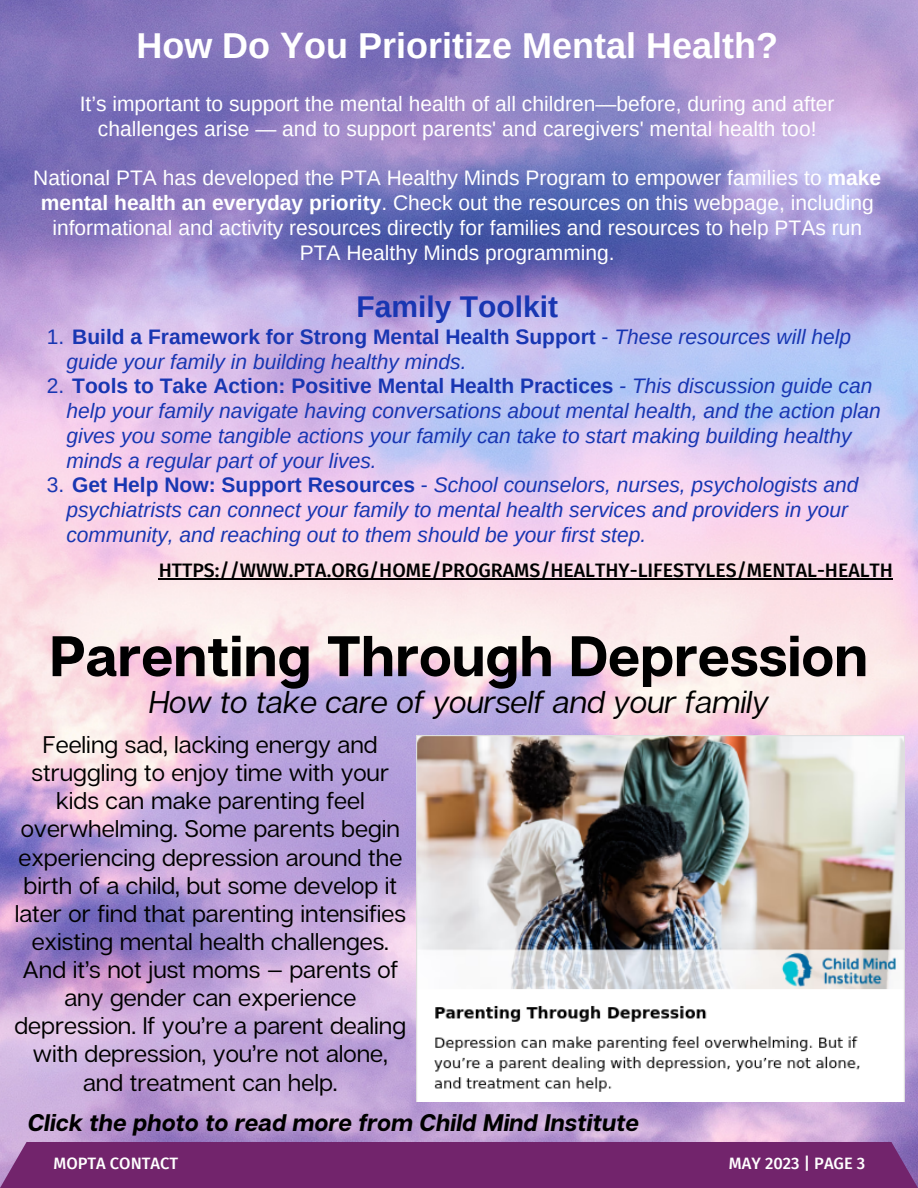
<style>
.page{position:relative;width:918px;height:1188px;background:#fff}
.page>*{position:absolute;margin:0;border:0;box-sizing:border-box;transform-origin:0 0}
.t1{font:700 57px "Articulat CF";color:#000}
.t2{font:700 36px "Arimo";color:#fff}
.t3{font:italic 31.5px "Articulat CF";color:#000}
.t4{font:700 30px "Arimo";color:#1836b2}
.t5{font:24px/28.2px "Articulat CF";color:#000;text-align:center}
.t6{font:italic 700 24px "Articulat CF";color:#000}
.t7{font:italic 21px/24.8px "Arimo";color:#1836b2}
.t8{font:21px/24.8px "Arimo";color:#fff;text-align:center}
.t9{font:500 19.5px "Fira Sans";color:#000}
.t10{font:500 16.5px "Fira Sans";color:#fff}
.s1{font-weight:700}
.s2{font-style:normal}
.s3{font-weight:700;font-style:normal}
</style>
<div class="page">
<img style="left:0;top:0;width:918px;height:1142px">
<div style="left:0;top:1142px;width:918px;height:46px;background:#72246c"></div>
<img style="left:417px;top:736px;width:487px;height:365px">
<hr style="left:159px;top:578px;width:734px;height:1px;background:#000">
<p class="t2" style="left:136px;top:26px;width:643px">How Do You Prioritize Mental Health?</p>
<p class="t8" style="left:80px;top:91px;width:756px">It’s important to support the mental health of all children—before, during and after challenges arise — and to support parents' and caregivers' mental health too!</p>
<p class="t8" style="left:33px;top:166px;width:850px">National PTA has developed the PTA Healthy Minds Program to empower families to <span class="s1">make mental health an everyday priority</span>. Check out the resources on this webpage, including informational and activity resources directly for families and resources to help PTAs run PTA Healthy Minds programming.</p>
<p class="t4" style="left:356px;top:290px;width:203px">Family Toolkit</p>
<p class="t7" style="left:66px;top:324px;width:786px;text-indent:-20px"><span class="s2">1.</span> <span class="s3">Build a Framework for Strong Mental Health Support</span> <span class="s2">-</span> These resources will help guide your family in building healthy minds.</p>
<p class="t7" style="left:66px;top:374px;width:816px;text-indent:-20px"><span class="s2">2.</span> <span class="s3">Tools to Take Action: Positive Mental Health Practices</span> - This discussion guide can help your family navigate having conversations about mental health, and the action plan gives you some tangible actions your family can take to start making building healthy minds a regular part of your lives.</p>
<p class="t7" style="left:66px;top:473px;width:793px;text-indent:-20px"><span class="s2">3.</span> <span class="s3">Get Help Now: Support Resources</span> <span class="s2">-</span> School counselors, nurses, psychologists and psychiatrists can connect your family to mental health services and providers in your community, and reaching out to them should be your first step.</p>
<p class="t9" style="left:159px;top:559px;width:736px">HTTPS://WWW.PTA.ORG/HOME/PROGRAMS/HEALTHY-LIFESTYLES/MENTAL-HEALTH</p>
<p class="t1" style="left:50px;top:620px;width:820px">Parenting Through Depression</p>
<p class="t3" style="left:149px;top:682px;width:621px">How to take care of yourself and your family</p>
<p class="t5" style="left:14px;top:730px;width:393px">Feeling sad, lacking energy and struggling to enjoy time with your kids can make parenting feel overwhelming. Some parents begin experiencing depression around the birth of a child, but some develop it later or find that parenting intensifies existing mental health challenges.<br>And it’s not just moms — parents of any gender can experience depression. If you’re a parent dealing with depression, you’re not alone, and treatment can help.</p>
<p class="t6" style="left:28px;top:1107px;width:613px">Click the photo to read more from Child Mind Institute</p>
<p class="t10" style="left:53px;top:1154px;width:126px">MOPTA CONTACT</p>
<p class="t10" style="left:729px;top:1154px;width:138px">MAY 2023 | PAGE 3</p>
</div>
